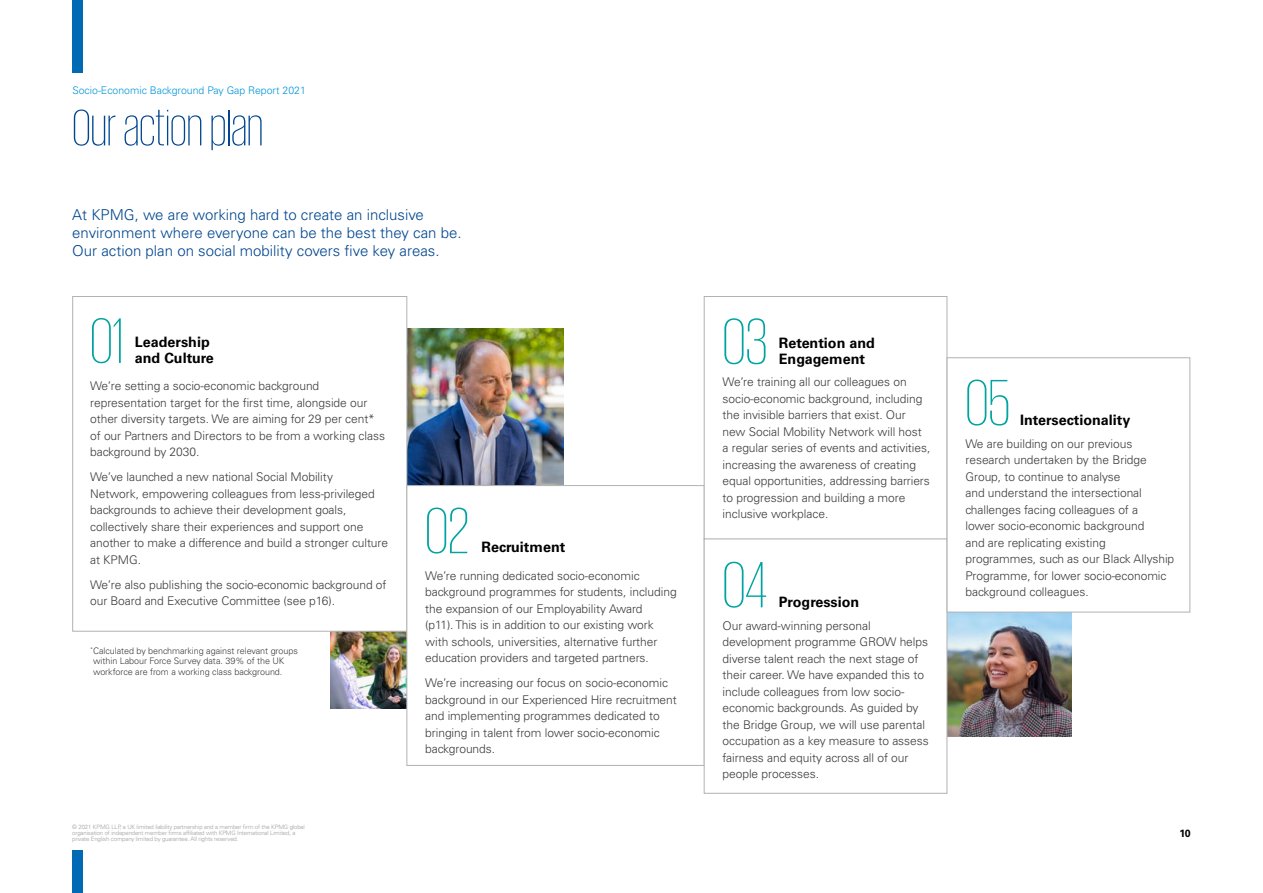
<style>
.page{position:relative;width:1263px;height:893px;background:#fff}
.page>*{position:absolute;margin:0;border:0;box-sizing:border-box;transform-origin:0 0}
.t1{font:200 66.9px "KPMG";color:#00a3a1}
.t2{font:200 65.85px "KPMG";color:#00a3a1}
.t3{font:200 52.5px "KPMG";color:#004690}
.t4{font:300 15px/18px "Univers LT Std";color:#004690}
.t5{font:700 14.25px/15.6px "Univers LT Std";color:#000}
.t6{font:300 12px/16.5px "Univers LT Std";letter-spacing:-.005em;color:#3c3c3b}
.t7{font:300 10.5px "Univers LT Std";color:#0096d9}
.t8{font:700 10.5px "Univers LT Std";color:#000}
.t9{font:300 9px/10.5px "Univers LT Std";letter-spacing:-.005em;color:#3c3c3b}
.t10{font:300 6px/6px "Univers LT Std";letter-spacing:-.02em;color:#9d9d9c}
</style>
<div class="page">
<img style="left:947px;top:612px;width:124px;height:125px">
<div style="left:72px;top:0;width:11px;height:72px;background:#006ab4"></div>
<div style="left:72px;top:850px;width:11px;height:43px;background:#006ab4"></div>
<img style="left:407px;top:328px;width:157px;height:157px">
<img style="left:330px;top:632px;width:76px;height:76px">
<div style="left:72px;top:296px;width:335px;height:336px;background:#fff;border:1px solid #b3b2b2"></div>
<div style="left:406px;top:485px;width:299px;height:281px;background:#fff;border:1px solid #b3b2b2"></div>
<div style="left:704px;top:296px;width:243px;height:244px;background:#fff;border:1px solid #b3b2b2"></div>
<div style="left:704px;top:539px;width:243px;height:255px;background:#fff;border:1px solid #b3b2b2"></div>
<div style="left:947px;top:357px;width:243px;height:255px;background:#fff;border:1px solid #b3b2b2"></div>
<p class="t7" style="left:72px;top:84px;width:235px">Socio-Economic Background Pay Gap Report 2021</p>
<h3 class="t3" style="left:72px;top:103px;width:192px">Our action plan</h3>
<p class="t4" style="left:72px;top:206px;width:391px">At KPMG, we are working hard to create an inclusive environment where everyone can be the best they can be.<br>Our action plan on social mobility covers five key areas.</p>
<h2 class="t2" style="left:90px;top:309px;width:36px">01</h2>
<p class="t5" style="left:135px;top:335px;width:80px">Leadership and Culture</p>
<p class="t6" style="left:90px;top:378px;width:296px">We’re setting a socio-economic background representation target for the first time, alongside our other diversity targets. We are aiming for 29 per cent* of our Partners and Directors to be from a working class background by 2030.</p>
<p class="t6" style="left:90px;top:469px;width:299px">We’ve launched a new national Social Mobility<br>Network, empowering colleagues from less-privileged backgrounds to achieve their development goals, collectively share their experiences and support one another to make a difference and build a stronger culture at KPMG.</p>
<p class="t6" style="left:90px;top:576px;width:298px">We’re also publishing the socio-economic background of our Board and Executive Committee (see p16).</p>
<p class="t9" style="left:93px;top:645px;width:206px;text-indent:-3px"><sup>*</sup>Calculated by benchmarking against relevant groups within Labour Force Survey data. 39% of the UK workforce are from a working class background.</p>
<p class="t10" style="left:72px;top:824px;width:234px">© 2021 KPMG LLP, a UK limited liability partnership and a member firm of the KPMG global organisation of independent member firms affiliated with KPMG International Limited, a private English company limited by guarantee. All rights reserved.</p>
<h1 class="t1" style="left:425px;top:499px;width:46px">02</h1>
<p class="t5" style="left:481px;top:539px;width:85px">Recruitment</p>
<p class="t6" style="left:425px;top:567px;width:253px">We’re running dedicated socio-economic background programmes for students, including the expansion of our Employability Award<br>(p11). This is in addition to our existing work with schools, universities, alternative further education providers and targeted partners.</p>
<p class="t6" style="left:425px;top:675px;width:253px">We’re increasing our focus on socio-economic background in our Experienced Hire recruitment and implementing programmes dedicated to bringing in talent from lower socio-economic backgrounds.</p>
<h1 class="t1" style="left:722px;top:310px;width:46px">03</h1>
<p class="t5" style="left:779px;top:335px;width:98px">Retention and<br>Engagement</p>
<p class="t6" style="left:723px;top:374px;width:209px">We’re training all our colleagues on socio-economic background, including the invisible barriers that exist. Our new Social Mobility Network will host a regular series of events and activities, increasing the awareness of creating equal opportunities, addressing barriers to progression and building a more inclusive workplace.</p>
<h1 class="t1" style="left:722px;top:553px;width:46px">04</h1>
<p class="t5" style="left:779px;top:594px;width:82px">Progression</p>
<p class="t6" style="left:723px;top:617px;width:208px">Our award-winning personal development programme GROW helps diverse talent reach the next stage of their career. We have expanded this to include colleagues from low socio&shy;economic backgrounds. As guided by the Bridge Group, we will use parental occupation as a key measure to assess fairness and equity across all of our people processes.</p>
<h1 class="t1" style="left:965px;top:371px;width:46px">05</h1>
<p class="t5" style="left:1020px;top:412px;width:112px">Intersectionality</p>
<p class="t6" style="left:965px;top:435px;width:210px">We are building on our previous research undertaken by the Bridge<br>Group, to continue to analyse<br>and understand the intersectional challenges facing colleagues of a<br>lower socio-economic background<br>and are replicating existing programmes, such as our Black Allyship<br>Programme, for lower socio-economic background colleagues.</p>
<p class="t8" style="left:1179px;top:827px;width:13px">10</p>
</div>
